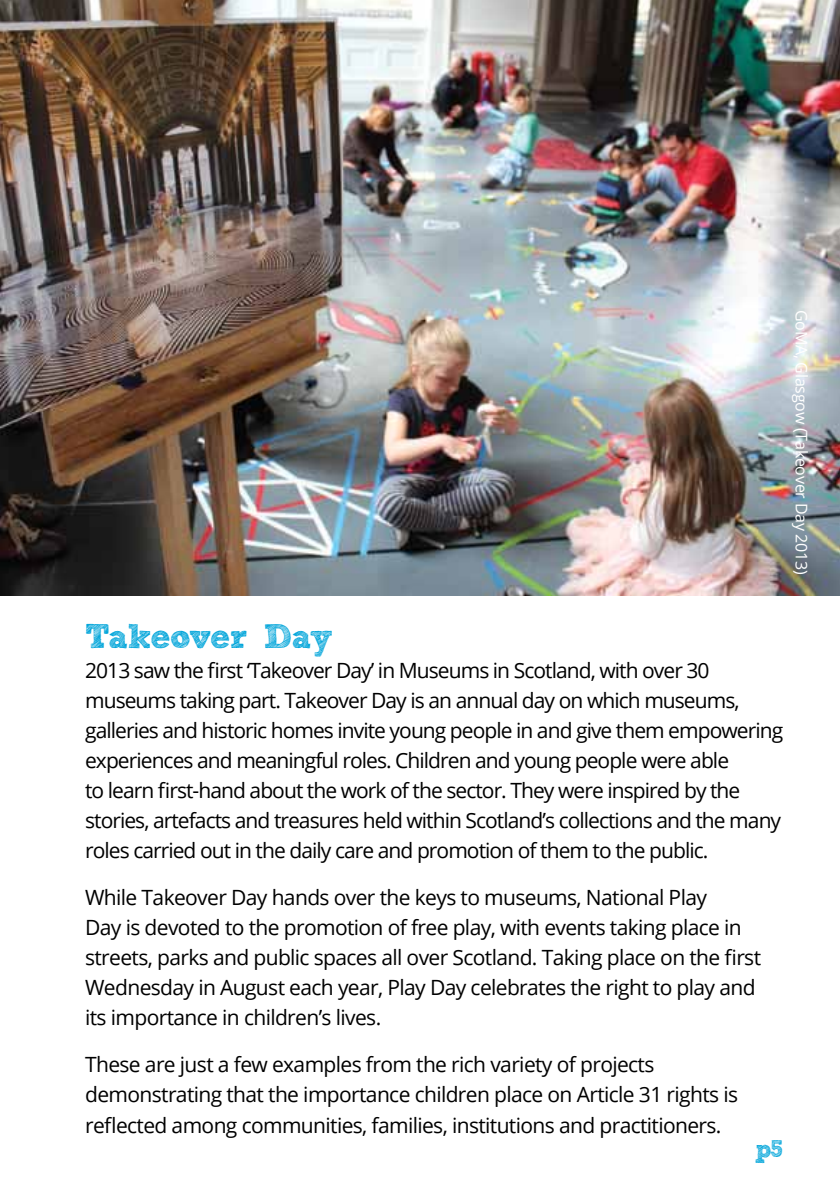
<style>
.page{position:relative;width:840px;height:1191px;background:#fff}
.page>*{position:absolute;margin:0;border:0;box-sizing:border-box;transform-origin:0 0}
.t1{font:700 34px "freeversion Sketch Block";letter-spacing:-.015em;color:#00a5da}
.t2{font:700 24px "freeversion Sketch Block";color:#00a5da}
.t3{font:21px/30px "Open Sans";letter-spacing:-.03em;color:#000}
.t4{font:16px "Open Sans";letter-spacing:-.015em;color:#fff}
</style>
<div class="page">
<img style="left:0;top:0;width:839px;height:595px">
<p class="t4" style="left:812px;top:310px;width:266px;rotate:90deg">GoMA, Glasgow (Takeover Day 2013)</p>
<h1 class="t1" style="left:85px;top:624px;width:249px">Takeover Day</h1>
<p class="t3" style="left:85px;top:655px;width:699px">2013 saw the first ‘Takeover Day’ in Museums in Scotland, with over 30 museums taking part. Takeover Day is an annual day on which museums, galleries and historic homes invite young people in and give them empowering experiences and meaningful roles. Children and young people were able<br>to learn first-hand about the work of the sector. They were inspired by the stories, artefacts and treasures held within Scotland’s collections and the many roles carried out in the daily care and promotion of them to the public.</p>
<p class="t3" style="left:85px;top:882px;width:677px">While Takeover Day hands over the keys to museums, National Play<br>Day is devoted to the promotion of free play, with events taking place in streets, parks and public spaces all over Scotland. Taking place on the first Wednesday in August each year, Play Day celebrates the right to play and its importance in children’s lives.</p>
<p class="t3" style="left:85px;top:1049px;width:654px">These are just a few examples from the rich variety of projects demonstrating that the importance children place on Article 31 rights is reflected among communities, families, institutions and practitioners.</p>
<p class="t2" style="left:754px;top:1139px;width:30px">p5</p>
</div>
